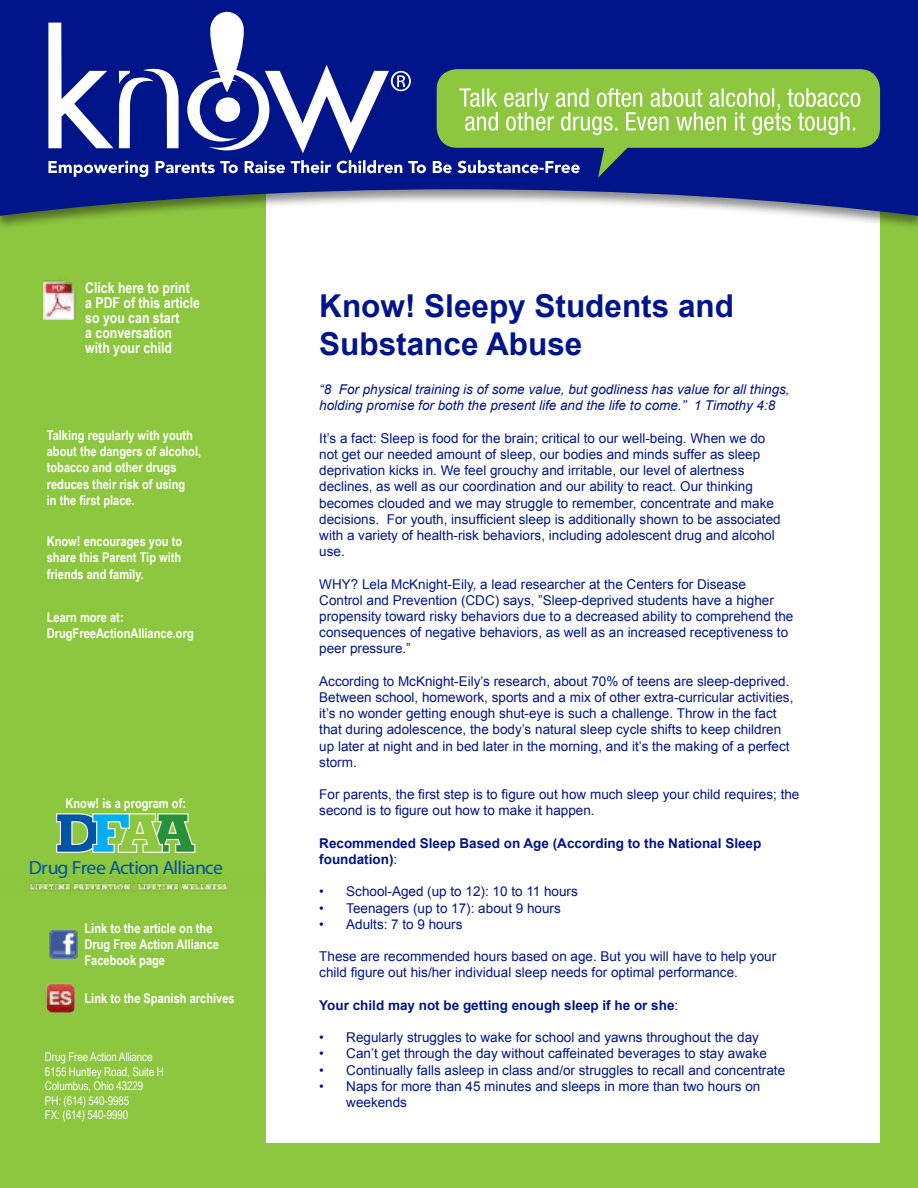
<style>
.page{position:relative;width:918px;height:1188px;background:#fff}
.page>*{position:absolute;margin:0;border:0;box-sizing:border-box;transform-origin:0 0}
.t1{font:700 31.5px/37.8px "Arial";color:#001589}
.t2{font:19.05px "Museo Slab 300";letter-spacing:-.035em;color:#0054a6;scale:1.04 1}
.t3{font:700 15px/15px "Arial Narrow";color:#fff}
.t4{font:13.5px/16.2px "Arial";color:#001589}
.t5{font:700 13.5px/16.2px "Arial Narrow";color:#fff}
.t6{font:italic 13.5px/16.2px "Arial";color:#001589}
.t7{font:700 13.5px/16.2px "Arial";color:#001589}
.t8{font:12px/14.4px "Arial Narrow";letter-spacing:-.01em;color:#fff}
.s1{font-weight:400}
</style>
<div class="page">
<div style="left:258px;top:116px;width:660px;height:1072px;background:#8dc63f"></div>
<div style="left:266px;top:153px;width:614px;height:990px;background:#fff"></div>
<div style="left:0;top:116px;width:262px;height:1072px;background:#8dc63f"></div>
<div style="left:0;top:0;width:918px;height:230px;background:#000;opacity:.45"></div>
<svg style="left:0;top:0;width:918px;height:216px;fill:#001589"></svg>
<div style="left:437px;top:69px;width:443px;height:79px;background:#8dc63f;border-radius:20px"></div>
<svg style="left:48px;top:12px;width:812px;height:166px"></svg>
<svg style="left:56px;top:813px;width:140px;height:40px"></svg>
<img style="left:29px;top:875px;width:198px;height:16px">
<img style="left:44px;top:280px;width:32px;height:40px">
<img style="left:46px;top:984px;width:29px;height:29px">
<img style="left:50px;top:931px;width:28px;height:28px">
<p class="t3" style="left:85px;top:280px;width:116px">Click here to print a PDF of this article so you can start<br>a conversation with your child</p>
<p class="t5" style="left:47px;top:427px;width:156px">Talking regularly with youth about the dangers of alcohol, tobacco and other drugs reduces their risk of using<br>in the first place.</p>
<p class="t5" style="left:47px;top:533px;width:137px;text-align:justify">Know! encourages you to share this Parent Tip with friends and family.</p>
<p class="t5" style="left:47px;top:608px;width:149px">Learn more at:<br>DrugFreeActionAlliance.org</p>
<p class="t5" style="left:65px;top:794px;width:122px">Know! is a program of:</p>
<h2 class="t2" style="left:29px;top:856px;width:188px">Drug Free Action Alliance</h2>
<p class="t5" style="left:85px;top:919px;width:136px">Link to the article on the<br>Drug Free Action Alliance<br>Facebook page</p>
<p class="t5" style="left:85px;top:989px;width:152px">Link to the Spanish archives</p>
<p class="t8" style="left:45px;top:1050px;width:120px">Drug Free Action Alliance<br>6155 Huntley Road, Suite H<br>Columbus, Ohio 43229<br>PH: (614) 540-9985<br>FX: (614) 540-9990</p>
<h1 class="t1" style="left:319px;top:288px;width:416px">Know! Sleepy Students and<br>Substance Abuse</h1>
<p class="t6" style="left:319px;top:382px;width:472px">“8 For physical training is of some value, but godliness has value for all things, holding promise for both the present life and the life to come.” 1 Timothy 4:8</p>
<p class="t4" style="left:319px;top:430px;width:463px">It’s a fact: Sleep is food for the brain; critical to our well-being. When we do not get our needed amount of sleep, our bodies and minds suffer as sleep deprivation kicks in. We feel grouchy and irritable, our level of alertness declines, as well as our coordination and our ability to react. Our thinking becomes clouded and we may struggle to remember, concentrate and make decisions. For youth, insufficient sleep is additionally shown to be associated with a variety of health-risk behaviors, including adolescent drug and alcohol use.</p>
<p class="t4" style="left:319px;top:576px;width:476px">WHY? Lela McKnight-Eily, a lead researcher at the Centers for Disease<br>Control and Prevention (CDC) says, ”Sleep-deprived students have a higher propensity toward risky behaviors due to a decreased ability to comprehend the consequences of negative behaviors, as well as an increased receptiveness to peer pressure.”</p>
<p class="t4" style="left:319px;top:673px;width:476px">According to McKnight-Eily’s research, about 70% of teens are sleep-deprived.<br>Between school, homework, sports and a mix of other extra-curricular activities, it’s no wonder getting enough shut-eye is such a challenge. Throw in the fact that during adolescence, the body’s natural sleep cycle shifts to keep children up later at night and in bed later in the morning, and it’s the making of a perfect storm.</p>
<p class="t4" style="left:319px;top:786px;width:482px">For parents, the first step is to figure out how much sleep your child requires; the second is to figure out how to make it happen.</p>
<p class="t7" style="left:319px;top:835px;width:444px">Recommended Sleep Based on Age (According to the National Sleep foundation)<span class="s1">:</span></p>
<p class="t4" style="left:319px;top:884px;width:260px">• School-Aged (up to 12): 10 to 11 hours</p>
<p class="t4" style="left:319px;top:900px;width:243px">• Teenagers (up to 17): about 9 hours</p>
<p class="t4" style="left:319px;top:916px;width:145px">• Adults: 7 to 9 hours</p>
<p class="t4" style="left:319px;top:948px;width:458px">These are recommended hours based on age. But you will have to help your child figure out his/her individual sleep needs for optimal performance.</p>
<p class="t7" style="left:319px;top:997px;width:361px">Your child may not be getting enough sleep if he or she<span class="s1">:</span></p>
<p class="t4" style="left:319px;top:1029px;width:441px">• Regularly struggles to wake for school and yawns throughout the day</p>
<p class="t4" style="left:319px;top:1046px;width:449px">• Can’t get through the day without caffeinated beverages to stay awake</p>
<p class="t4" style="left:319px;top:1062px;width:467px">• Continually falls asleep in class and/or struggles to recall and concentrate</p>
<p class="t4" style="left:346px;top:1078px;width:416px;text-indent:-27px">• Naps for more than 45 minutes and sleeps in more than two hours on weekends</p>
</div>
